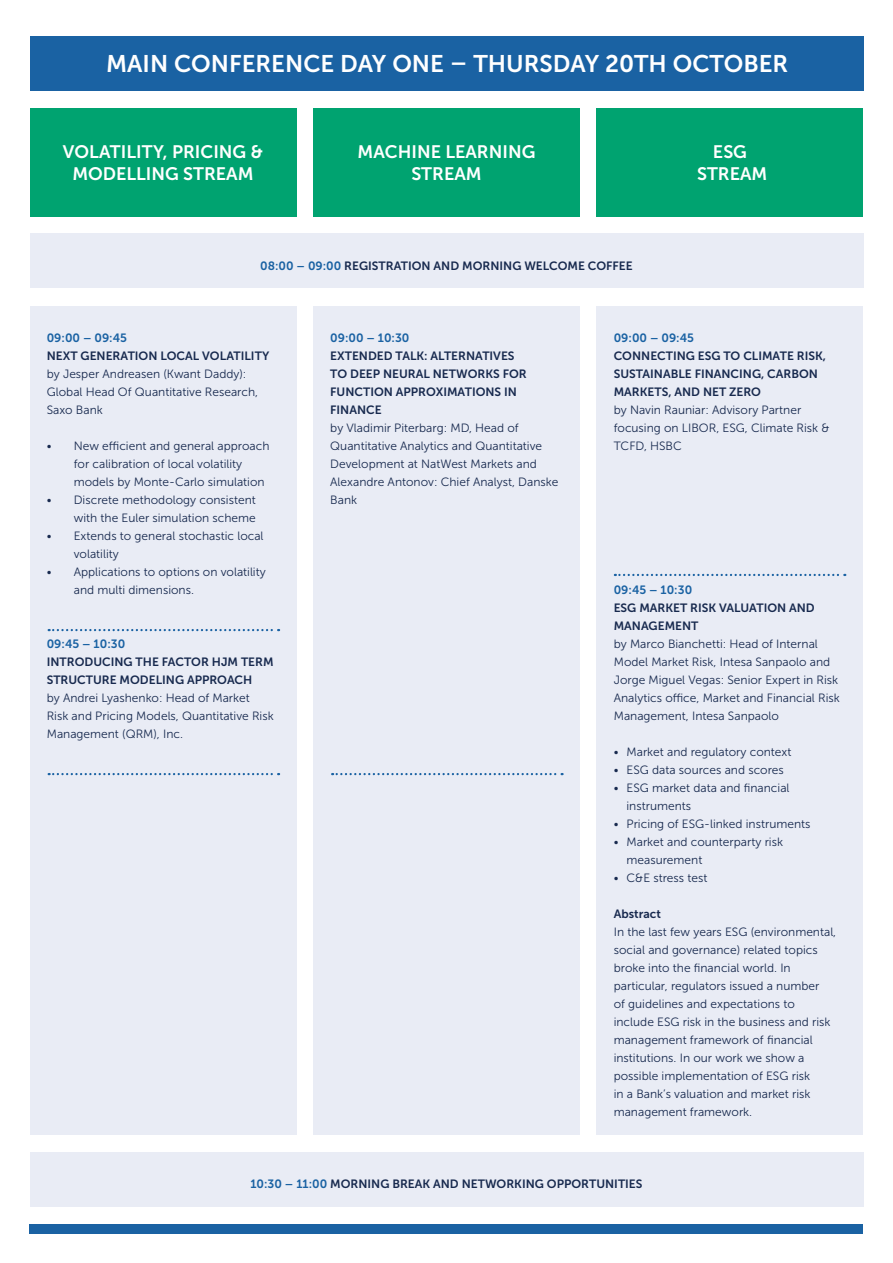
<style>
.page{position:relative;width:893px;height:1263px;background:#fff}
.page>*{position:absolute;margin:0;border:0;box-sizing:border-box;transform-origin:0 0}
.t1{font:24px "Museo Sans 700";color:#fff}
.t2{font:18px/22.5px "Museo Sans 700";color:#fff;text-align:center}
.t3{font:12px/18px "Museo Sans 300";color:#17294e}
.t4{font:12px/18px "Museo Sans 700";color:#17294e}
.t5{font:12px "Museo Sans 700";color:#1a62a3}
.s1{color:#1a62a3}
</style>
<div class="page">
<div style="left:313px;top:306px;width:267px;height:828px;background:#e9ecf5"></div>
<div style="left:597px;top:306px;width:266px;height:828px;background:#e9ecf5"></div>
<div style="left:31px;top:36px;width:833px;height:54px;background:#1a62a3"></div>
<div style="left:30px;top:306px;width:266px;height:828px;background:#e9ecf5"></div>
<div style="left:30px;top:108px;width:266px;height:108px;background:#00a370"></div>
<div style="left:597px;top:108px;width:266px;height:108px;background:#00a370"></div>
<div style="left:313px;top:108px;width:267px;height:108px;background:#00a370"></div>
<svg style="left:49px;top:629px;width:230px;height:2px"></svg>
<svg style="left:615px;top:574px;width:230px;height:2px"></svg>
<svg style="left:49px;top:773px;width:230px;height:2px"></svg>
<svg style="left:332px;top:773px;width:231px;height:2px"></svg>
<div style="left:30px;top:1224px;width:833px;height:9px;background:#1a62a3"></div>
<div style="left:30px;top:234px;width:833px;height:54px;background:#e9ecf5"></div>
<div style="left:30px;top:1152px;width:833px;height:54px;background:#e9ecf5"></div>
<p class="t1" style="left:106px;top:50px;width:684px">MAIN CONFERENCE DAY ONE – THURSDAY 20TH OCTOBER</p>
<p class="t2" style="left:63px;top:140px;width:202px">VOLATILITY, PRICING &amp;<br>MODELLING STREAM</p>
<p class="t2" style="left:697px;top:140px;width:72px">ESG<br>STREAM</p>
<p class="t2" style="left:358px;top:140px;width:179px">MACHINE LEARNING<br>STREAM</p>
<p class="t4" style="left:260px;top:257px;width:374px"><span class="s1">08:00 – 09:00</span> REGISTRATION AND MORNING WELCOME COFFEE</p>
<p class="t5" style="left:47px;top:331px;width:82px">09:00 – 09:45</p>
<p class="t4" style="left:47px;top:347px;width:224px">NEXT GENERATION LOCAL VOLATILITY</p>
<p class="t3" style="left:47px;top:365px;width:213px">by Jesper Andreasen (Kwant Daddy):<br>Global Head Of Quantitative Research,<br>Saxo Bank</p>
<p class="t3" style="left:74px;top:437px;width:197px;text-indent:-27px">• New efficient and general approach for calibration of local volatility models by Monte-Carlo simulation</p>
<p class="t3" style="left:47px;top:491px;width:211px;text-align:right">• Discrete methodology consistent with the Euler simulation scheme</p>
<p class="t3" style="left:74px;top:527px;width:191px;text-indent:-27px">• Extends to general stochastic local volatility</p>
<p class="t3" style="left:74px;top:563px;width:193px;text-indent:-27px">• Applications to options on volatility and multi dimensions.</p>
<p class="t5" style="left:47px;top:637px;width:80px">09:45 – 10:30</p>
<p class="t4" style="left:47px;top:653px;width:228px">INTRODUCING THE FACTOR HJM TERM<br>STRUCTURE MODELING APPROACH</p>
<p class="t3" style="left:47px;top:689px;width:228px">by Andrei Lyashenko: Head of Market<br>Risk and Pricing Models, Quantitative Risk<br>Management (QRM), Inc.</p>
<p class="t5" style="left:330px;top:331px;width:81px">09:00 – 10:30</p>
<p class="t4" style="left:330px;top:347px;width:198px">EXTENDED TALK: ALTERNATIVES<br>TO DEEP NEURAL NETWORKS FOR<br>FUNCTION APPROXIMATIONS IN<br>FINANCE</p>
<p class="t3" style="left:330px;top:419px;width:230px">by Vladimir Piterbarg: MD, Head of<br>Quantitative Analytics and Quantitative<br>Development at NatWest Markets and<br>Alexandre Antonov: Chief Analyst, Danske<br>Bank</p>
<p class="t5" style="left:614px;top:331px;width:82px">09:00 – 09:45</p>
<p class="t4" style="left:614px;top:347px;width:214px">CONNECTING ESG TO CLIMATE RISK,<br>SUSTAINABLE FINANCING, CARBON<br>MARKETS, AND NET ZERO</p>
<p class="t3" style="left:614px;top:401px;width:217px">by Navin Rauniar: Advisory Partner focusing on LIBOR, ESG, Climate Risk &amp;<br>TCFD, HSBC</p>
<p class="t5" style="left:614px;top:583px;width:80px">09:45 – 10:30</p>
<p class="t4" style="left:614px;top:599px;width:203px">ESG MARKET RISK VALUATION AND<br>MANAGEMENT</p>
<p class="t3" style="left:614px;top:635px;width:228px">by Marco Bianchetti: Head of Internal Model Market Risk, Intesa Sanpaolo and Jorge Miguel Vegas: Senior Expert in Risk Analytics office, Market and Financial Risk Management, Intesa Sanpaolo</p>
<p class="t3" style="left:614px;top:743px;width:179px">• Market and regulatory context</p>
<p class="t3" style="left:614px;top:761px;width:172px">• ESG data sources and scores</p>
<p class="t3" style="left:626px;top:779px;width:165px;text-indent:-13px">• ESG market data and financial instruments</p>
<p class="t3" style="left:614px;top:815px;width:198px">• Pricing of ESG-linked instruments</p>
<p class="t3" style="left:626px;top:833px;width:158px;text-indent:-13px">• Market and counterparty risk measurement</p>
<p class="t3" style="left:614px;top:869px;width:95px">• C&amp;E stress test</p>
<p class="t4" style="left:614px;top:905px;width:49px">Abstract</p>
<p class="t3" style="left:614px;top:923px;width:224px">In the last few years ESG (environmental, social and governance) related topics broke into the financial world. In particular, regulators issued a number<br>of guidelines and expectations to include ESG risk in the business and risk management framework of financial institutions. In our work we show a possible implementation of ESG risk<br>in a Bank’s valuation and market risk management framework.</p>
<p class="t4" style="left:250px;top:1175px;width:394px"><span class="s1">10:30 – 11:00</span> MORNING BREAK AND NETWORKING OPPORTUNITIES</p>
</div>
